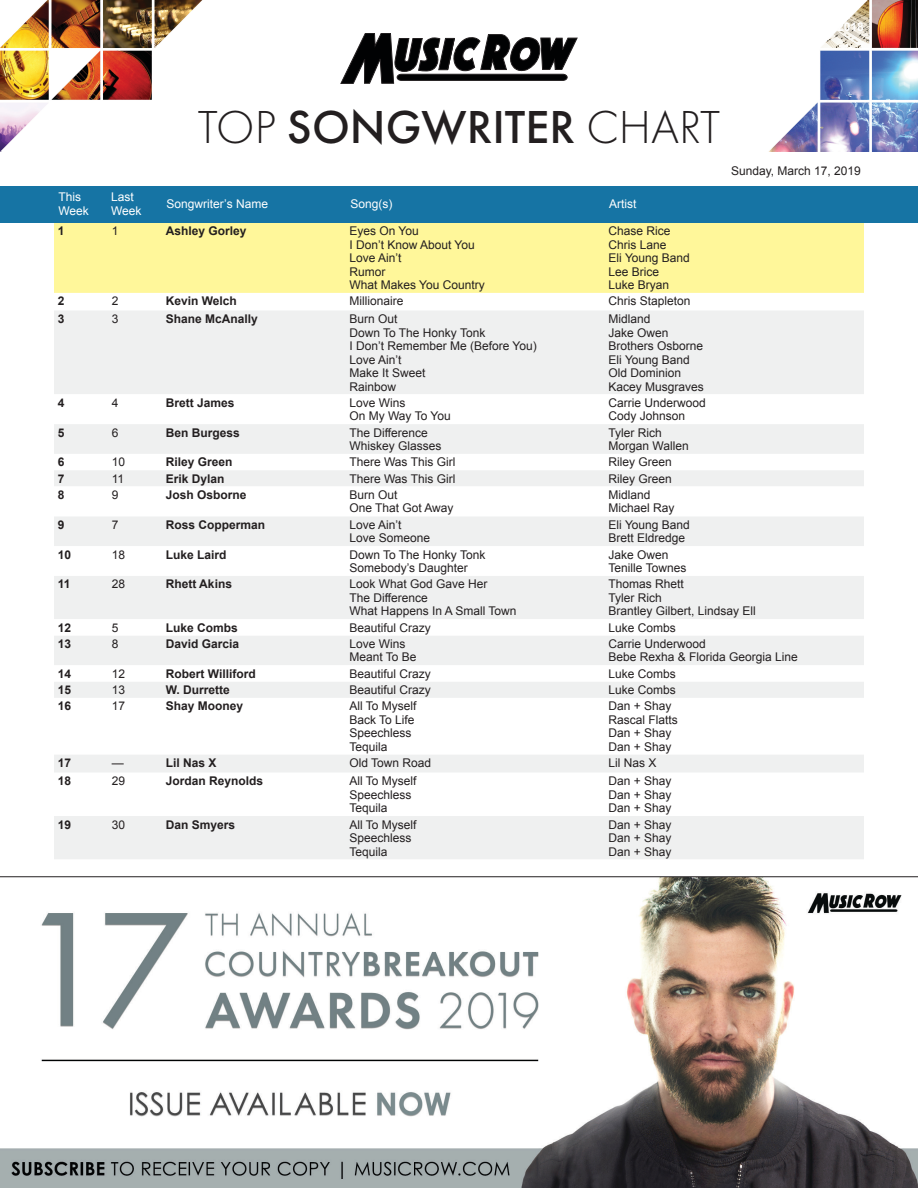
<style>
.page{position:relative;width:918px;height:1188px;background:#fff}
.page>*{position:absolute;margin:0;border:0;box-sizing:border-box;transform-origin:0 0}
.t1{font:500 48px "Futura PT";color:#231f20}
.t2{font:12px "Arial";color:#231f20}
.t3{font:700 12px "Arial";color:#231f20}
.t4{font:12px "Arial";color:#fff}
.s1{font-weight:300}
</style>
<div class="page">
<img style="left:0;top:0;width:918px;height:152px">
<div style="left:209px;top:7px;width:493px;height:155px;background:#fff"></div>
<div style="left:54px;top:223px;width:810px;height:70px;background:#fff79a"></div>
<div style="left:54px;top:311px;width:810px;height:548px;background:#eff0f0"></div>
<svg style="left:54px;top:394px;width:810px;height:422px"></svg>
<div style="left:0;top:186px;width:918px;height:36px;background:#1674a4"></div>
<svg style="left:341px;top:33px;width:236px;height:51px"></svg>
<img style="left:0;top:877px;width:918px;height:311px">
<hr style="left:0;top:876px;width:918px;height:1px;background:#231f20">
<p class="t4" style="left:58px;top:189px;width:24px">This</p>
<p class="t4" style="left:58px;top:202px;width:32px">Week</p>
<p class="t4" style="left:111px;top:189px;width:24px">Last</p>
<p class="t4" style="left:111px;top:202px;width:32px">Week</p>
<p class="t1" style="left:198px;top:98px;width:524px"><span class="s1">TOP</span> SONGWRITER <span class="s1">CHART</span></p>
<p class="t4" style="left:166px;top:196px;width:103px">Songwriter’s Name</p>
<p class="t4" style="left:351px;top:196px;width:44px">Song(s)</p>
<p class="t4" style="left:609px;top:196px;width:29px">Artist</p>
<p class="t3" style="left:58px;top:223px;width:8px">1</p>
<p class="t2" style="left:112px;top:223px;width:8px">1</p>
<p class="t3" style="left:166px;top:223px;width:82px">Ashley Gorley</p>
<p class="t2" style="left:349px;top:223px;width:71px">Eyes On You</p>
<p class="t2" style="left:349px;top:237px;width:127px">I Don’t Know About You</p>
<p class="t2" style="left:349px;top:250px;width:54px">Love Ain’t</p>
<p class="t2" style="left:349px;top:264px;width:37px">Rumor</p>
<p class="t2" style="left:349px;top:277px;width:137px">What Makes You Country</p>
<p class="t2" style="left:609px;top:223px;width:64px">Chase Rice</p>
<p class="t2" style="left:609px;top:237px;width:60px">Chris Lane</p>
<p class="t2" style="left:609px;top:250px;width:83px">Eli Young Band</p>
<p class="t2" style="left:609px;top:264px;width:52px">Lee Brice</p>
<p class="t2" style="left:609px;top:277px;width:62px">Luke Bryan</p>
<p class="t3" style="left:58px;top:293px;width:8px">2</p>
<p class="t2" style="left:112px;top:293px;width:8px">2</p>
<p class="t3" style="left:166px;top:293px;width:73px">Kevin Welch</p>
<p class="t2" style="left:349px;top:293px;width:55px">Millionaire</p>
<p class="t2" style="left:609px;top:293px;width:84px">Chris Stapleton</p>
<p class="t3" style="left:58px;top:311px;width:8px">3</p>
<p class="t2" style="left:112px;top:311px;width:8px">3</p>
<p class="t3" style="left:166px;top:311px;width:94px">Shane McAnally</p>
<p class="t2" style="left:349px;top:311px;width:50px">Burn Out</p>
<p class="t2" style="left:349px;top:324px;width:138px">Down To The Honky Tonk</p>
<p class="t2" style="left:349px;top:338px;width:189px">I Don’t Remember Me (Before You)</p>
<p class="t2" style="left:349px;top:351px;width:54px">Love Ain’t</p>
<p class="t2" style="left:349px;top:365px;width:78px">Make It Sweet</p>
<p class="t2" style="left:349px;top:378px;width:48px">Rainbow</p>
<p class="t2" style="left:609px;top:311px;width:44px">Midland</p>
<p class="t2" style="left:609px;top:324px;width:62px">Jake Owen</p>
<p class="t2" style="left:609px;top:338px;width:96px">Brothers Osborne</p>
<p class="t2" style="left:609px;top:351px;width:83px">Eli Young Band</p>
<p class="t2" style="left:609px;top:365px;width:74px">Old Dominion</p>
<p class="t2" style="left:609px;top:378px;width:97px">Kacey Musgraves</p>
<p class="t3" style="left:58px;top:395px;width:8px">4</p>
<p class="t2" style="left:112px;top:395px;width:8px">4</p>
<p class="t3" style="left:166px;top:395px;width:70px">Brett James</p>
<p class="t2" style="left:349px;top:395px;width:58px">Love Wins</p>
<p class="t2" style="left:349px;top:408px;width:103px">On My Way To You</p>
<p class="t3" style="left:58px;top:424px;width:8px">5</p>
<p class="t2" style="left:112px;top:425px;width:8px">6</p>
<p class="t3" style="left:166px;top:424px;width:76px">Ben Burgess</p>
<p class="t2" style="left:349px;top:425px;width:80px">The Difference</p>
<p class="t2" style="left:349px;top:438px;width:94px">Whiskey Glasses</p>
<p class="t2" style="left:609px;top:395px;width:99px">Carrie Underwood</p>
<p class="t2" style="left:609px;top:408px;width:78px">Cody Johnson</p>
<p class="t2" style="left:609px;top:425px;width:55px">Tyler Rich</p>
<p class="t2" style="left:609px;top:438px;width:82px">Morgan Wallen</p>
<p class="t3" style="left:58px;top:454px;width:8px">6</p>
<p class="t2" style="left:112px;top:454px;width:15px">10</p>
<p class="t3" style="left:166px;top:454px;width:68px">Riley Green</p>
<p class="t2" style="left:349px;top:454px;width:108px">There Was This Girl</p>
<p class="t2" style="left:609px;top:454px;width:65px">Riley Green</p>
<p class="t3" style="left:58px;top:470px;width:8px">7</p>
<p class="t2" style="left:112px;top:471px;width:14px">11</p>
<p class="t3" style="left:166px;top:470px;width:60px">Erik Dylan</p>
<p class="t2" style="left:349px;top:471px;width:108px">There Was This Girl</p>
<p class="t2" style="left:609px;top:471px;width:65px">Riley Green</p>
<p class="t3" style="left:58px;top:487px;width:8px">8</p>
<p class="t2" style="left:112px;top:487px;width:8px">9</p>
<p class="t3" style="left:166px;top:487px;width:82px">Josh Osborne</p>
<p class="t2" style="left:349px;top:487px;width:50px">Burn Out</p>
<p class="t2" style="left:349px;top:500px;width:106px">One That Got Away</p>
<p class="t2" style="left:609px;top:487px;width:44px">Midland</p>
<p class="t2" style="left:609px;top:500px;width:68px">Michael Ray</p>
<p class="t3" style="left:58px;top:517px;width:8px">9</p>
<p class="t2" style="left:112px;top:517px;width:8px">7</p>
<p class="t3" style="left:166px;top:517px;width:101px">Ross Copperman</p>
<p class="t2" style="left:349px;top:517px;width:54px">Love Ain’t</p>
<p class="t2" style="left:349px;top:530px;width:82px">Love Someone</p>
<p class="t3" style="left:58px;top:546px;width:15px">10</p>
<p class="t2" style="left:112px;top:547px;width:15px">18</p>
<p class="t3" style="left:166px;top:546px;width:62px">Luke Laird</p>
<p class="t2" style="left:349px;top:547px;width:138px">Down To The Honky Tonk</p>
<p class="t2" style="left:349px;top:560px;width:120px">Somebody’s Daughter</p>
<p class="t2" style="left:609px;top:517px;width:83px">Eli Young Band</p>
<p class="t2" style="left:609px;top:530px;width:78px">Brett Eldredge</p>
<p class="t2" style="left:609px;top:547px;width:62px">Jake Owen</p>
<p class="t2" style="left:609px;top:560px;width:79px">Tenille Townes</p>
<p class="t2" style="left:731px;top:163px;width:131px">Sunday, March 17, 2019</p>
<p class="t3" style="left:58px;top:576px;width:14px">11</p>
<p class="t2" style="left:112px;top:576px;width:15px">28</p>
<p class="t3" style="left:166px;top:576px;width:68px">Rhett Akins</p>
<p class="t2" style="left:349px;top:576px;width:140px">Look What God Gave Her</p>
<p class="t2" style="left:349px;top:590px;width:80px">The Difference</p>
<p class="t2" style="left:349px;top:603px;width:169px">What Happens In A Small Town</p>
<p class="t2" style="left:609px;top:576px;width:77px">Thomas Rhett</p>
<p class="t2" style="left:609px;top:590px;width:55px">Tyler Rich</p>
<p class="t2" style="left:609px;top:603px;width:149px">Brantley Gilbert, Lindsay Ell</p>
<p class="t3" style="left:58px;top:619px;width:15px">12</p>
<p class="t2" style="left:112px;top:620px;width:8px">5</p>
<p class="t3" style="left:166px;top:619px;width:74px">Luke Combs</p>
<p class="t2" style="left:349px;top:620px;width:83px">Beautiful Crazy</p>
<p class="t2" style="left:609px;top:620px;width:69px">Luke Combs</p>
<p class="t3" style="left:58px;top:636px;width:15px">13</p>
<p class="t2" style="left:112px;top:636px;width:8px">8</p>
<p class="t3" style="left:166px;top:636px;width:75px">David Garcia</p>
<p class="t2" style="left:349px;top:636px;width:58px">Love Wins</p>
<p class="t2" style="left:349px;top:649px;width:69px">Meant To Be</p>
<p class="t2" style="left:609px;top:636px;width:99px">Carrie Underwood</p>
<p class="t2" style="left:609px;top:649px;width:191px">Bebe Rexha &amp; Florida Georgia Line</p>
<p class="t3" style="left:58px;top:666px;width:15px">14</p>
<p class="t2" style="left:112px;top:666px;width:15px">12</p>
<p class="t3" style="left:166px;top:666px;width:91px">Robert Williford</p>
<p class="t2" style="left:349px;top:666px;width:83px">Beautiful Crazy</p>
<p class="t2" style="left:609px;top:666px;width:69px">Luke Combs</p>
<p class="t3" style="left:58px;top:682px;width:15px">15</p>
<p class="t2" style="left:112px;top:682px;width:15px">13</p>
<p class="t3" style="left:166px;top:682px;width:66px">W. Durrette</p>
<p class="t2" style="left:349px;top:682px;width:83px">Beautiful Crazy</p>
<p class="t2" style="left:609px;top:682px;width:69px">Luke Combs</p>
<p class="t3" style="left:58px;top:698px;width:15px">16</p>
<p class="t2" style="left:112px;top:698px;width:15px">17</p>
<p class="t3" style="left:166px;top:698px;width:79px">Shay Mooney</p>
<p class="t2" style="left:349px;top:698px;width:69px">All To Myself</p>
<p class="t2" style="left:349px;top:712px;width:67px">Back To Life</p>
<p class="t2" style="left:349px;top:725px;width:64px">Speechless</p>
<p class="t2" style="left:349px;top:739px;width:40px">Tequila</p>
<p class="t2" style="left:609px;top:698px;width:65px">Dan + Shay</p>
<p class="t2" style="left:609px;top:712px;width:71px">Rascal Flatts</p>
<p class="t2" style="left:609px;top:725px;width:65px">Dan + Shay</p>
<p class="t2" style="left:609px;top:739px;width:65px">Dan + Shay</p>
<p class="t3" style="left:58px;top:755px;width:15px">17</p>
<p class="t2" style="left:112px;top:755px;width:13px">—</p>
<p class="t3" style="left:166px;top:755px;width:52px">Lil Nas X</p>
<p class="t2" style="left:349px;top:755px;width:83px">Old Town Road</p>
<p class="t2" style="left:609px;top:755px;width:50px">Lil Nas X</p>
<p class="t3" style="left:58px;top:773px;width:15px">18</p>
<p class="t2" style="left:112px;top:773px;width:15px">29</p>
<p class="t3" style="left:166px;top:773px;width:99px">Jordan Reynolds</p>
<p class="t2" style="left:349px;top:773px;width:69px">All To Myself</p>
<p class="t2" style="left:349px;top:787px;width:64px">Speechless</p>
<p class="t2" style="left:349px;top:800px;width:40px">Tequila</p>
<p class="t2" style="left:609px;top:773px;width:65px">Dan + Shay</p>
<p class="t2" style="left:609px;top:787px;width:65px">Dan + Shay</p>
<p class="t2" style="left:609px;top:800px;width:65px">Dan + Shay</p>
<p class="t3" style="left:58px;top:816px;width:15px">19</p>
<p class="t2" style="left:112px;top:816px;width:15px">30</p>
<p class="t3" style="left:166px;top:816px;width:71px">Dan Smyers</p>
<p class="t2" style="left:349px;top:816px;width:69px">All To Myself</p>
<p class="t2" style="left:349px;top:830px;width:64px">Speechless</p>
<p class="t2" style="left:349px;top:843px;width:40px">Tequila</p>
<p class="t2" style="left:609px;top:816px;width:65px">Dan + Shay</p>
<p class="t2" style="left:609px;top:830px;width:65px">Dan + Shay</p>
<p class="t2" style="left:609px;top:843px;width:65px">Dan + Shay</p>
</div>
